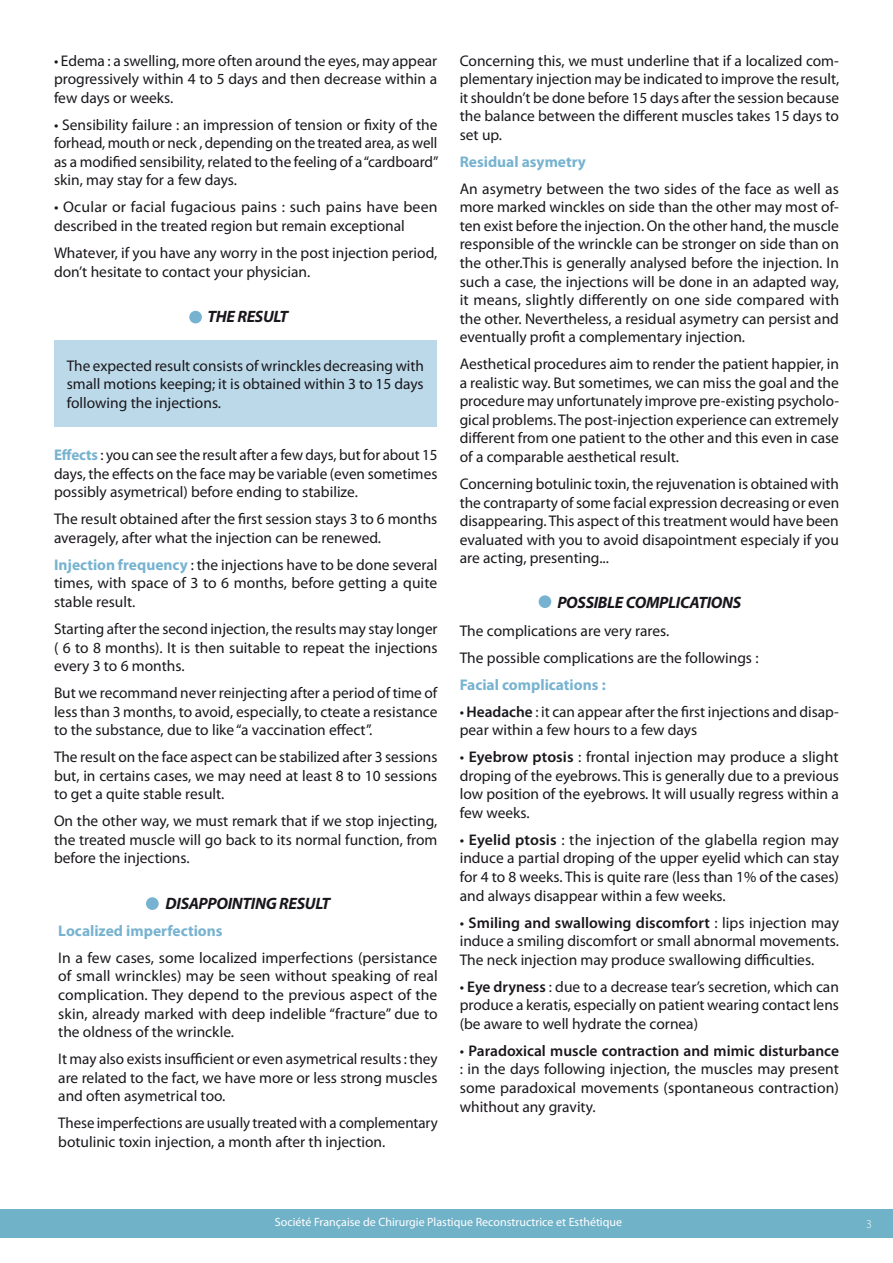
<style>
.page{position:relative;width:893px;height:1263px;background:#fff}
.page>*{position:absolute;margin:0;border:0;box-sizing:border-box;transform-origin:0 0}
.t1{font:italic 700 16.5px "Myriad Pro";letter-spacing:-.02em;color:#1a171c}
.t2{font:15.45px/18.6px "Myriad Pro";color:#1a171c;text-align:justify}
.t3{font:700 15.45px "Myriad Pro";color:#77b3d0}
.t4{font:12px "Myriad Pro";color:#fff}
.t5{font:300 12px "Myriad Pro";color:#fff}
.s1{font-weight:700;color:#77b3d0}
.s2{font-weight:600}
</style>
<div class="page">
<div style="left:0;top:1209px;width:893px;height:28px;background:#70b2c8"></div>
<div style="left:146px;top:897px;width:13px;height:13px;background:#77b3d0;border-radius:50%"></div>
<div style="left:189px;top:311px;width:13px;height:12px;background:#77b3d0;border-radius:50%"></div>
<div style="left:54px;top:341px;width:383px;height:86px;background:#bbd9e8"></div>
<div style="left:539px;top:595px;width:12px;height:13px;background:#77b3d0;border-radius:50%"></div>
<p class="t2" style="left:54px;top:51px;width:385px">• Edema : a swelling, more often around the eyes, may appear progressively within 4 to 5 days and then decrease within a few days or weeks.</p>
<p class="t2" style="left:54px;top:115px;width:386px">• Sensibility failure : an impression of tension or fixity of the forhead, mouth or neck , depending on the treated area, as well as a modified sensibility, related to the feeling of a “cardboard” skin, may stay for a few days.</p>
<p class="t2" style="left:54px;top:198px;width:385px">• Ocular or facial fugacious pains : such pains have been described in the treated region but remain exceptional</p>
<p class="t2" style="left:54px;top:243px;width:385px">Whatever, if you have any worry in the post injection period, don’t hesitate to contact your physician.</p>
<p class="t1" style="left:207px;top:306px;width:82px">THE RESULT</p>
<p class="t2" style="left:67px;top:356px;width:359px">The expected result consists of wrinckles decreasing with small motions keeping; it is obtained within 3 to 15 days following the injections.</p>
<p class="t2" style="left:54px;top:445px;width:385px"><span class="s1">Effects</span> : you can see the result after a few days, but for about 15 days, the effects on the face may be variable (even sometimes possibly asymetrical) before ending to stabilize.</p>
<p class="t2" style="left:54px;top:509px;width:385px">The result obtained after the first session stays 3 to 6 months averagely, after what the injection can be renewed.</p>
<p class="t2" style="left:54px;top:555px;width:385px"><span class="s1">Injection frequency</span> : the injections have to be done several times, with space of 3 to 6 months, before getting a quite stable result.</p>
<p class="t2" style="left:54px;top:619px;width:385px">Starting after the second injection, the results may stay longer ( 6 to 8 months). It is then suitable to repeat the injections every 3 to 6 months.</p>
<p class="t2" style="left:54px;top:683px;width:385px">But we recommand never reinjecting after a period of time of less than 3 months, to avoid, especially, to cteate a resistance to the substance, due to like “a vaccination effect”.</p>
<p class="t2" style="left:54px;top:747px;width:385px">The result on the face aspect can be stabilized after 3 sessions but, in certains cases, we may need at least 8 to 10 sessions to get a quite stable result.</p>
<p class="t2" style="left:54px;top:812px;width:385px">On the other way, we must remark that if we stop injecting, the treated muscle will go back to its normal function, from before the injections.</p>
<p class="t1" style="left:166px;top:892px;width:166px">DISAPPOINTING RESULT</p>
<p class="t3" style="left:58px;top:920px;width:166px">Localized imperfections</p>
<p class="t2" style="left:58px;top:948px;width:381px">In a few cases, some localized imperfections (persistance of small wrinckles) may be seen without speaking of real complication. They depend to the previous aspect of the skin, already marked with deep indelible “fracture” due to the oldness of the wrinckle.</p>
<p class="t2" style="left:58px;top:1049px;width:381px">It may also exists insufficient or even asymetrical results : they are related to the fact, we have more or less strong muscles and often asymetrical too.</p>
<p class="t2" style="left:58px;top:1113px;width:381px">These imperfections are usually treated with a complementary botulinic toxin injection, a month after th injection.</p>
<p class="t2" style="left:460px;top:51px;width:381px">Concerning this, we must underline that if a localized com&shy;plementary injection may be indicated to improve the result, it shouldn’t be done before 15 days after the session because the balance between the different muscles takes 15 days to set up.</p>
<p class="t3" style="left:460px;top:152px;width:128px">Residual asymetry</p>
<p class="t2" style="left:460px;top:179px;width:381px">An asymetry between the two sides of the face as well as more marked winckles on side than the other may most of&shy;ten exist before the injection. On the other hand, the muscle responsible of the wrinckle can be stronger on side than on the other.This is generally analysed before the injection. In such a case, the injections will be done in an adapted way, it means, slightly differently on one side compared with the other. Nevertheless, a residual asymetry can persist and eventually profit a complementary injection.</p>
<p class="t2" style="left:460px;top:354px;width:381px">Aesthetical procedures aim to render the patient happier, in a realistic way. But sometimes, we can miss the goal and the procedure may unfortunately improve pre-existing psycholo&shy;gical problems. The post-injection experience can extremely different from one patient to the other and this even in case of a comparable aesthetical result.</p>
<p class="t2" style="left:460px;top:474px;width:381px">Concerning botulinic toxin, the rejuvenation is obtained with the contraparty of some facial expression decreasing or even disappearing. This aspect of this treatment would have been evaluated with you to avoid disapointment especialy if you are acting, presenting...</p>
<p class="t1" style="left:557px;top:592px;width:185px">POSSIBLE COMPLICATIONS</p>
<p class="t2" style="left:460px;top:621px;width:211px">The complications are very rares.</p>
<p class="t2" style="left:460px;top:648px;width:300px">The possible complications are the followings :</p>
<p class="t3" style="left:460px;top:674px;width:147px">Facial complications :</p>
<p class="t2" style="left:460px;top:702px;width:381px">• <span class="s2">Headache</span> : it can appear after the first injections and disap&shy;pear within a few hours to a few days</p>
<p class="t2" style="left:460px;top:747px;width:381px">• <span class="s2">Eyebrow ptosis</span> : frontal injection may produce a slight droping of the eyebrows. This is generally due to a previous low position of the eyebrows. It will usually regress within a few weeks.</p>
<p class="t2" style="left:460px;top:830px;width:381px">• <span class="s2">Eyelid ptosis</span> : the injection of the glabella region may induce a partial droping of the upper eyelid which can stay for 4 to 8 weeks. This is quite rare (less than 1% of the cases) and always disappear within a few weeks.</p>
<p class="t2" style="left:460px;top:913px;width:381px">• <span class="s2">Smiling and swallowing discomfort</span> : lips injection may induce a smiling discomfort or small abnormal movements.<br>The neck injection may produce swallowing difficulties.</p>
<p class="t2" style="left:460px;top:977px;width:381px">• <span class="s2">Eye dryness</span> : due to a decrease tear’s secretion, which can produce a keratis, especially on patient wearing contact lens (be aware to well hydrate the cornea)</p>
<p class="t2" style="left:460px;top:1041px;width:381px">• <span class="s2">Paradoxical muscle contraction and mimic disturbance </span>: in the days following injection, the muscles may present some paradoxical movements (spontaneous contraction) whithout any gravity.</p>
<p class="t4" style="left:275px;top:1215px;width:349px">Société Française de Chirurgie Plastique Reconstructrice et Esthétique</p>
<p class="t5" style="left:866px;top:1216px;width:7px">3</p>
</div>
